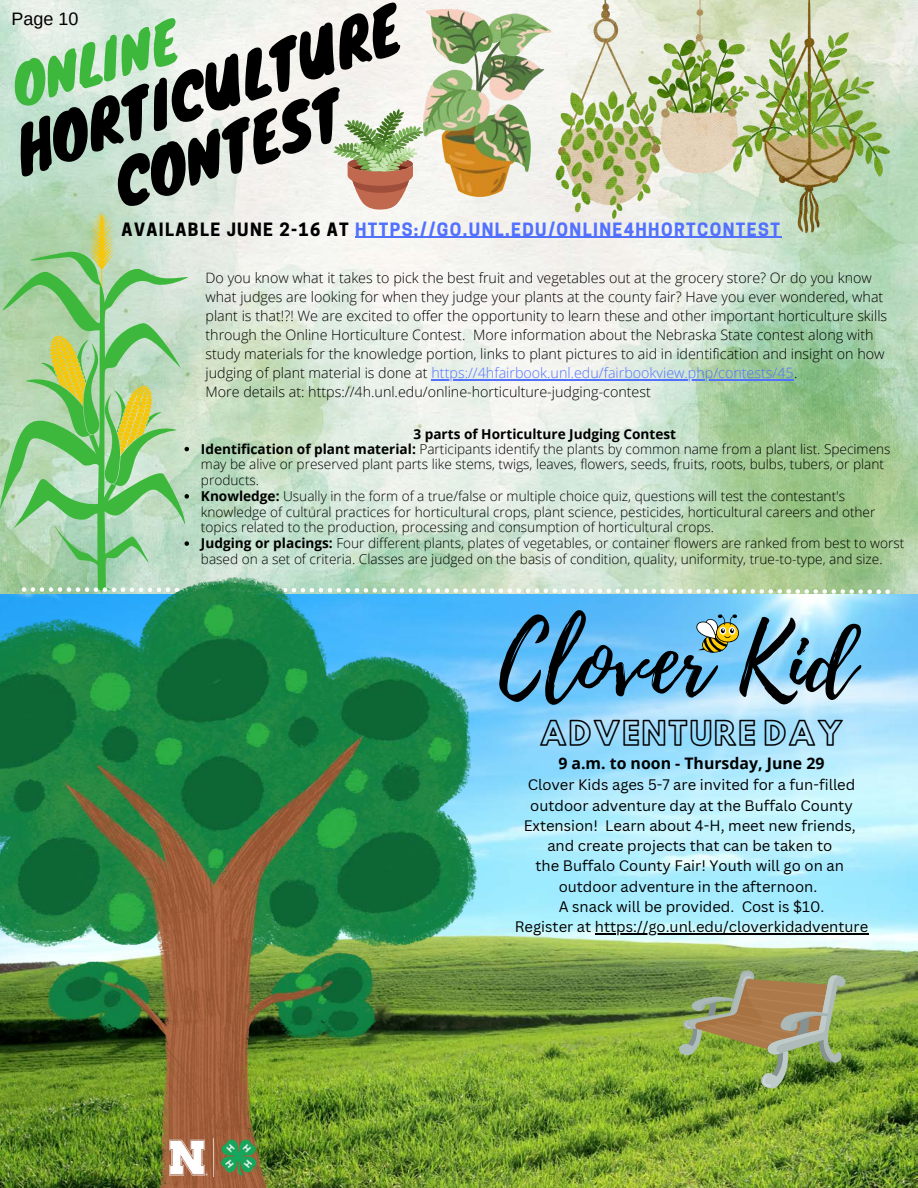
<style>
.page{position:relative;width:918px;height:1188px;background:#fff}
.page>*{position:absolute;margin:0;border:0;box-sizing:border-box;transform-origin:0 0}
.t1{font:91.8px "Playlist Script";color:#000}
.t2{font:60px/63px "Knewave";color:#000;text-align:center}
.t3{font:52.5px "Knewave";color:#3db83d}
.t4{font:29.7px "Hussar Ekologiczne 1";letter-spacing:.06em;color:#000}
.t5{font:18px "Arimo";color:#000}
.t6{font:700 17.25px "Cooper Hewitt";letter-spacing:.08em;color:#5271ff}
.t7{font:700 15.9px "Open Sans";color:#000}
.t8{font:14.85px/20.2px "Canva Sans";color:#000;text-align:center}
.t9{font:300 14.25px/19px "Open Sans";color:#000}
.t10{font:300 13.65px/15.8px "Open Sans";color:#000}
.t11{font:700 13.65px "Open Sans";color:#000}
.s1{color:#000}
.s2{color:#5271ff}
.s3{font-weight:700}
</style>
<div class="page">
<img style="left:0;top:0;width:918px;height:1188px">
<img style="left:553px;top:0;width:337px;height:233px">
<svg style="left:90px;top:210px;width:24px;height:42px"></svg>
<svg style="left:0;top:252px;width:188px;height:326px;background:#a6d2a6"></svg>
<svg style="left:26px;top:335px;width:151px;height:178px;background:#99cd85"></svg>
<svg style="left:333px;top:109px;width:90px;height:101px"></svg>
<img style="left:423px;top:10px;width:130px;height:187px">
<hr style="left:432px;top:379px;width:362px;height:2px;background:#5271ff">
<hr style="left:355px;top:237px;width:426px;height:1px;background:#5271ff">
<svg style="left:185px;top:447px;width:4px;height:4px"></svg>
<svg style="left:185px;top:494px;width:4px;height:5px"></svg>
<svg style="left:185px;top:541px;width:4px;height:5px"></svg>
<svg style="left:478px;top:587px;width:412px;height:7px"></svg>
<img style="left:0;top:578px;width:478px;height:610px">
<svg style="left:696px;top:614px;width:43px;height:39px;background:#92aa92"></svg>
<img style="left:169px;top:1139px;width:87px;height:38px">
<img style="left:677px;top:971px;width:169px;height:118px">
<hr style="left:595px;top:933px;width:273px;height:1px;background:#000">
<h2 class="t2" style="left:7px;top:120px;width:403px;rotate:-18deg">HORTICULTURE<br>CONTEST</h2>
<p class="t6" style="left:122px;top:223px;width:660px"><span class="s1">AVAILABLE JUNE 2-16 AT</span> HTTPS://GO.UNL.EDU/ONLINE4HHORTCONTEST</p>
<h3 class="t5" style="left:11px;top:9px;width:69px">Page 10</h3>
<h3 class="t3" style="left:1px;top:46px;width:172px;rotate:-16deg">ONLINE</h3>
<p class="t9" style="left:206px;top:268px;width:683px">Do you know what it takes to pick the best fruit and vegetables out at the grocery store? Or do you know what judges are looking for when they judge your plants at the county fair? Have you ever wondered, what plant is that!?! We are excited to offer the opportunity to learn these and other important horticulture skills through the Online Horticulture Contest. More information about the Nebraska State contest along with study materials for the knowledge portion, links to plant pictures to aid in identification and insight on how judging of plant material is done at <span class="s2">https://4hfairbook.unl.edu/fairbookview.php/contests/45</span>.<br>More details at: https://4h.unl.edu/online-horticulture-judging-contest</p>
<p class="t11" style="left:413px;top:424px;width:264px">3 parts of Horticulture Judging Contest</p>
<p class="t10" style="left:201px;top:440px;width:705px"><span class="s3">Identification of plant material:</span> Participants identify the plants by common name from a plant list. Specimens may be alive or preserved plant parts like stems, twigs, leaves, flowers, seeds, fruits, roots, bulbs, tubers, or plant products.<br><span class="s3">Knowledge:</span> Usually in the form of a true/false or multiple choice quiz, questions will test the contestant's knowledge of cultural practices for horticultural crops, plant science, pesticides, horticultural careers and other topics related to the production, processing and consumption of horticultural crops.<br><span class="s3">Judging or placings:</span> Four different plants, plates of vegetables, or container flowers are ranked from best to worst based on a set of criteria. Classes are judged on the basis of condition, quality, uniformity, true-to-type, and size.</p>
<h1 class="t1" style="left:499px;top:595px;width:357px">Clover Kid</h1>
<h3 class="t4" style="left:540px;top:721px;width:305px">ADVENTURE DAY</h3>
<p class="t7" style="left:558px;top:752px;width:268px">9 a.m. to noon - Thursday, June 29</p>
<p class="t8" style="left:515px;top:775px;width:355px">Clover Kids ages 5-7 are invited for a fun-filled outdoor adventure day at the Buffalo County Extension! Learn about 4-H, meet new friends, and create projects that can be taken to<br>the Buffalo County Fair! Youth will go on an outdoor adventure in the afternoon.<br>A snack will be provided. Cost is $10.<br>Register at https://go.unl.edu/cloverkidadventure</p>
</div>
